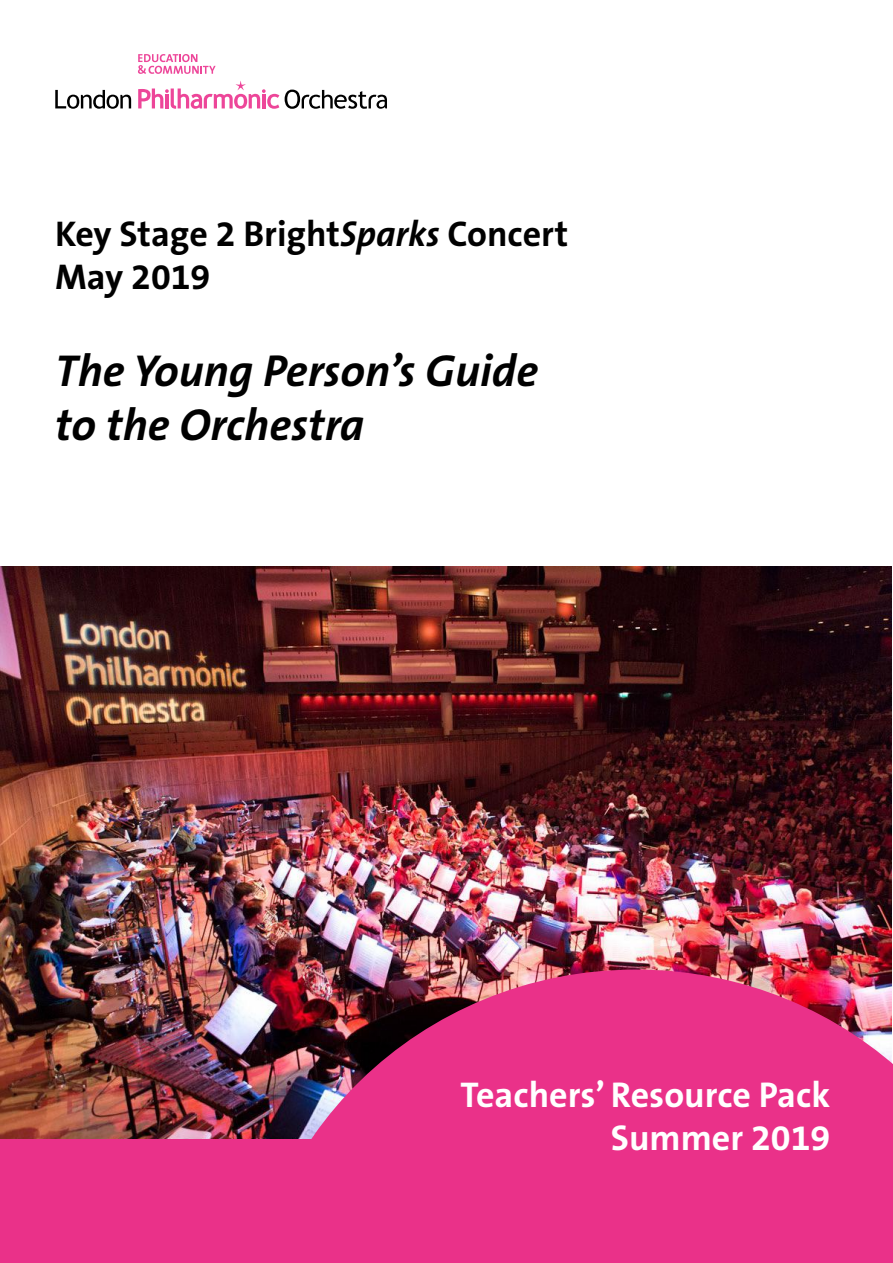
<style>
.page{position:relative;width:893px;height:1263px;background:#fff}
.page>*{position:absolute;margin:0;border:0;box-sizing:border-box;transform-origin:0 0}
.t1{font:italic 700 45px/54px "The Sans B7";color:#000}
.t2{font:700 36px/43.2px "The Sans B7";color:#000}
.t3{font:700 36px/43.2px "The Sans B7";color:#fff;text-align:right}
.s1{font-style:italic}
</style>
<div class="page">
<svg style="left:55px;top:90px;width:76px;height:19px"></svg>
<svg style="left:285px;top:90px;width:102px;height:19px"></svg>
<svg style="left:138px;top:81px;width:141px;height:28px"></svg>
<svg style="left:138px;top:54px;width:78px;height:20px"></svg>
<img style="left:0;top:566px;width:892px;height:574px">
<svg style="left:247px;top:969px;width:646px;height:294px;background:#d4357d"></svg>
<div style="left:0;top:1140px;width:383px;height:123px;background:#ea3189"></div>
<p class="t2" style="left:55px;top:213px;width:514px">Key Stage 2 Bright<span class="s1">Sparks</span> Concert<br>May 2019</p>
<p class="t1" style="left:55px;top:345px;width:484px">The Young Person’s Guide to the Orchestra</p>
<p class="t3" style="left:460px;top:1074px;width:371px">Teachers’ Resource Pack<br>Summer 2019</p>
</div>
